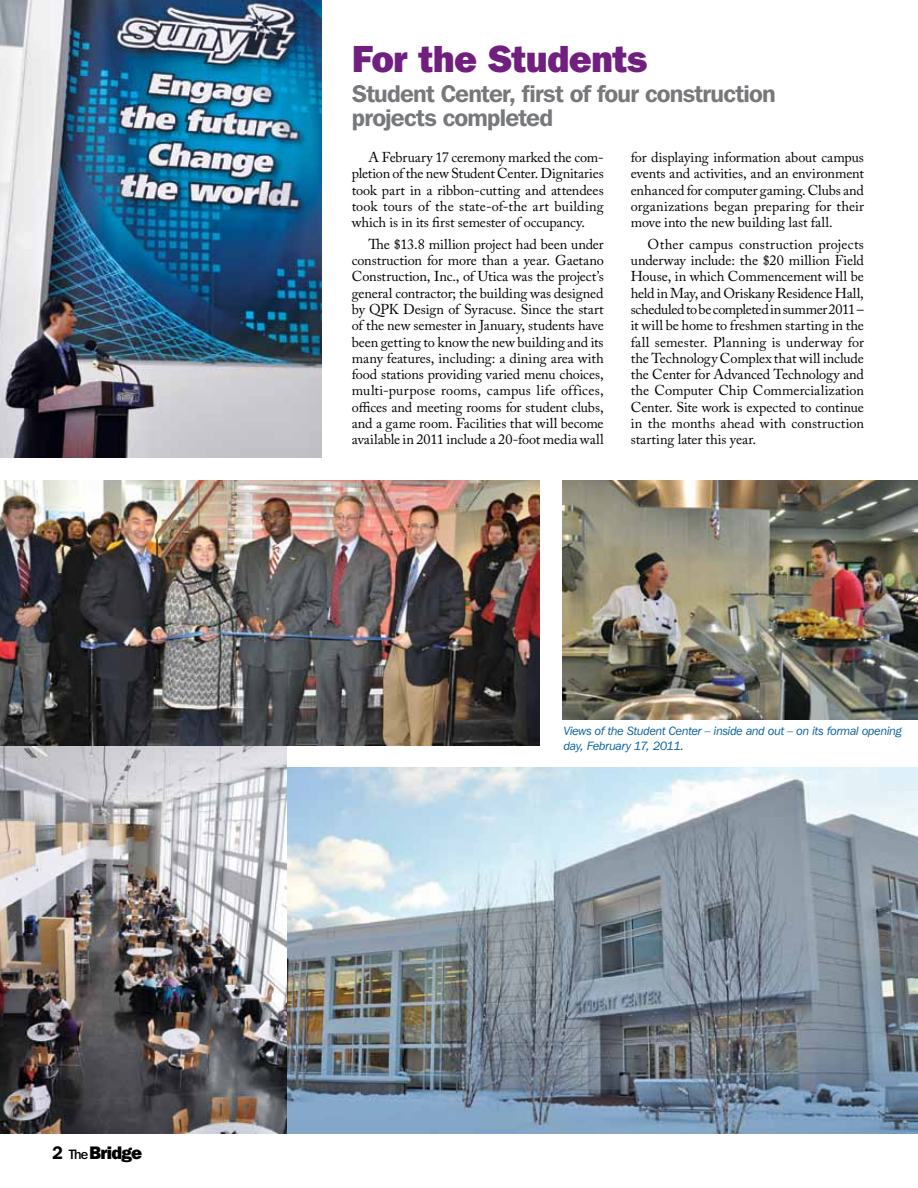
<style>
.page{position:relative;width:918px;height:1188px;background:#fff}
.page>*{position:absolute;margin:0;border:0;box-sizing:border-box;transform-origin:0 0}
.t1{font:800 37.5px "Franklin Gothic IT Cby BT";letter-spacing:-.02em;color:#711f7e}
.t2{font:600 24px/24px "Franklin Gothic IT Cby BT";letter-spacing:-.035em;color:#77787b}
.t3{font:800 18px "Franklin Gothic IT Cby BT";letter-spacing:-.05em;color:#000}
.t4{font:14.25px/16.4px "Adobe Caslon Pro";color:#000;text-align:justify}
.t5{font:italic 12px/15px "Franklin Gothic IT Cby BT";letter-spacing:-.01em;color:#005c9f}
.s1{font-weight:600}
.s2{font-weight:500;font-size:13.5px}
</style>
<div class="page">
<img style="left:286px;top:768px;width:632px;height:366px">
<img style="left:0;top:0;width:322px;height:457px">
<img style="left:0;top:745px;width:286px;height:389px">
<img style="left:563px;top:480px;width:355px;height:239px">
<img style="left:0;top:480px;width:540px;height:265px">
<p class="t3" style="left:52px;top:1142px;width:91px"><span class="s1">2</span> <span class="s2">The</span>Bridge</p>
<h1 class="t1" style="left:352px;top:35px;width:298px">For the Students</h1>
<h2 class="t2" style="left:352px;top:81px;width:425px">Student Center, first of four construction projects completed</h2>
<p class="t4" style="left:352px;top:149px;width:253px;text-indent:17px">A February 17 ceremony marked the com&shy;pletion of the new Student Center. Dignitaries took part in a ribbon-cutting and attendees took tours of the state-of-the art building which is in its first semester of occupancy.</p>
<p class="t4" style="left:352px;top:236px;width:253px;text-indent:17px">The $13.8 million project had been under construction for more than a year. Gaetano Construction, Inc., of Utica was the project’s general contractor; the building was designed by QPK Design of Syracuse. Since the start of the new semester in January, students have been getting to know the new building and its many features, including: a dining area with food stations providing varied menu choices, multi-purpose rooms, campus life offices, offices and meeting rooms for student clubs, and a game room. Facilities that will become available in 2011 include a 20-foot media wall</p>
<p class="t4" style="left:631px;top:149px;width:235px">for displaying information about campus events and activities, and an environment enhanced for computer gaming. Clubs and organizations began preparing for their move into the new building last fall.</p>
<p class="t4" style="left:631px;top:236px;width:235px;text-indent:17px">Other campus construction projects underway include: the $20 million Field House, in which Commencement will be held in May, and Oriskany Residence Hall, scheduled to be completed in summer 2011 – it will be home to freshmen starting in the fall semester. Planning is underway for the Technology Complex that will include the Center for Advanced Technology and the Computer Chip Commercialization Center. Site work is expected to continue in the months ahead with construction starting later this year.</p>
<p class="t5" style="left:564px;top:723px;width:340px">Views of the Student Center – inside and out – on its formal opening day, February 17, 2011.</p>
</div>
